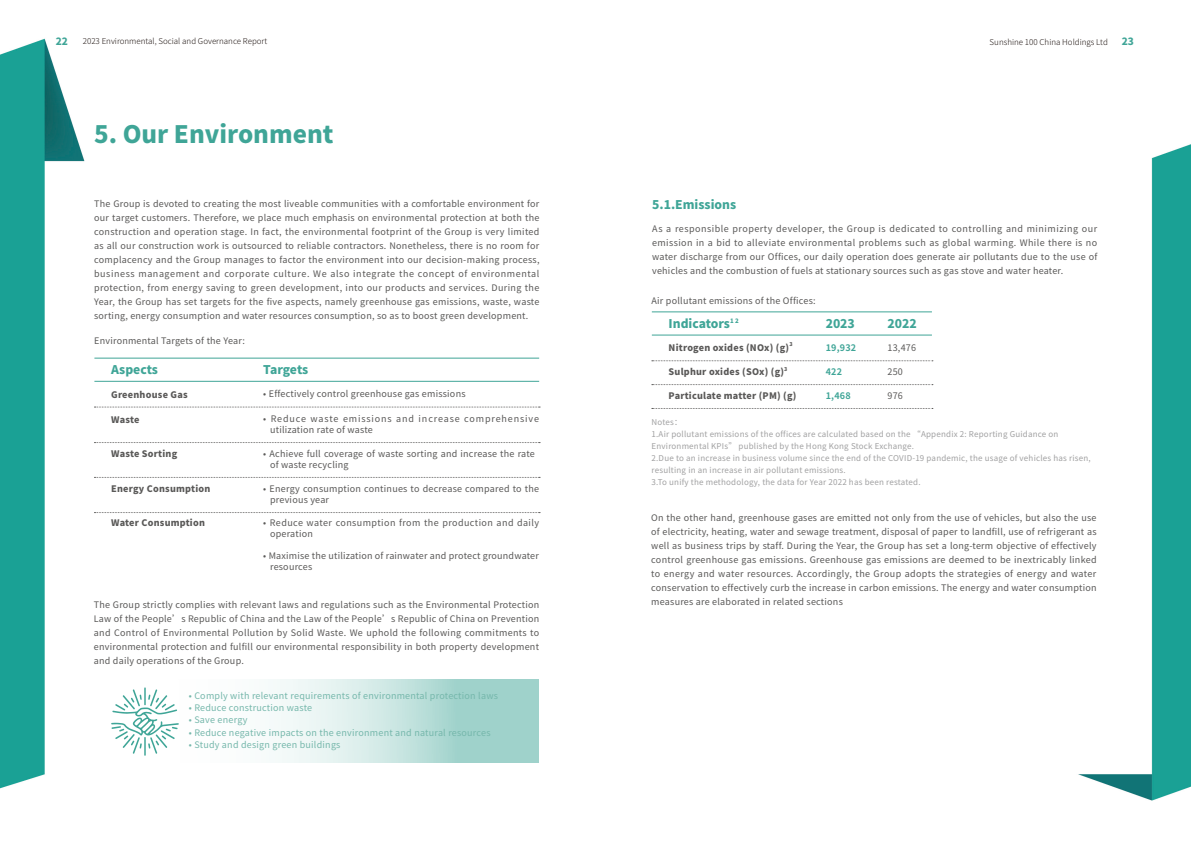
<style>
.page{position:relative;width:1191px;height:842px;background:#fff}
.page>*{position:absolute;margin:0;border:0;box-sizing:border-box;transform-origin:0 0}
.大标题{font:800 24px "Source Han Sans CN";color:#3fa597}
.小标题{font:800 12px "Source Han Sans CN";color:#3fa597}
.t1{font:800 10px "Source Han Sans CN";color:#3fa597}
.内文{font:9px/14px "Source Han Sans CN";letter-spacing:.025em;color:#595857;text-align:justify}
.内文-2{font:9px "Source Han Sans CN";letter-spacing:.025em;color:#75b7ab}
.内文-3{font:800 9px "Source Han Sans CN";letter-spacing:.025em;color:#595857}
.内文-4{font:9px/10.8px "Source Han Sans CN";letter-spacing:.095em;color:#595857}
.内文-5{font:9px/10.8px "Source Han Sans CN";letter-spacing:.05em;color:#595857}
.内文-6{font:700 9px "Source Han Sans CN";letter-spacing:.025em;color:#3fa597}
.表格注释{font:8px/12px "Source Han Sans CN";letter-spacing:.025em;color:#a0a0a1}
.t2{font:300 8px "Source Han Sans CN";color:#231916}
.内文-7{font:800 5.2px "Source Han Sans CN";color:#595857}
</style>
<div class="page">
<img style="left:0;top:38px;width:1191px;height:763px">
<hr style="left:94px;top:381px;width:445px;height:1px;background:#3fa597">
<hr style="left:94px;top:358px;width:445px;height:1px;background:#3fa597">
<svg style="left:94px;top:407px;width:446px;height:1px"></svg>
<svg style="left:94px;top:477px;width:446px;height:1px"></svg>
<svg style="left:94px;top:442px;width:446px;height:1px"></svg>
<svg style="left:94px;top:512px;width:446px;height:1px"></svg>
<svg style="left:94px;top:679px;width:445px;height:84px"></svg>
<svg style="left:111px;top:687px;width:68px;height:69px"></svg>
<hr style="left:652px;top:335px;width:280px;height:1px;background:#3fa597">
<hr style="left:652px;top:312px;width:280px;height:1px;background:#3fa597">
<svg style="left:652px;top:361px;width:281px;height:1px"></svg>
<svg style="left:652px;top:408px;width:281px;height:1px"></svg>
<svg style="left:652px;top:384px;width:281px;height:1px"></svg>
<p class="t1" style="left:56px;top:36px;width:14px">22</p>
<p class="t2" style="left:83px;top:36px;width:186px">2023 Environmental, Social and Governance Report</p>
<p class="t2" style="left:989px;top:37px;width:120px">Sunshine 100 China Holdings Ltd</p>
<p class="t1" style="left:1121px;top:36px;width:14px">23</p>
<p class="大标题" style="left:94px;top:121px;width:241px">5. Our Environment</p>
<p class="内文" style="left:94px;top:196px;width:447px">The Group is devoted to creating the most liveable communities with a comfortable environment for our target customers. Therefore, we place much emphasis on environmental protection at both the construction and operation stage. In fact, the environmental footprint of the Group is very limited as all our construction work is outsourced to reliable contractors. Nonetheless, there is no room for complacency and the Group manages to factor the environment into our decision-making process, business management and corporate culture. We also integrate the concept of environmental protection, from energy saving to green development, into our products and services. During the Year, the Group has set targets for the five aspects, namely greenhouse gas emissions, waste, waste sorting, energy consumption and water resources consumption, so as to boost green development.</p>
<p class="内文" style="left:94px;top:334px;width:152px">Environmental Targets of the Year:</p>
<p class="小标题" style="left:111px;top:363px;width:48px">Aspects</p>
<p class="小标题" style="left:263px;top:363px;width:46px">Targets</p>
<p class="内文-3" style="left:111px;top:389px;width:78px">Greenhouse Gas</p>
<p class="内文" style="left:263px;top:387px;width:204px">• Effectively control greenhouse gas emissions</p>
<p class="内文-3" style="left:111px;top:415px;width:30px">Waste</p>
<p class="内文-4" style="left:270px;top:414px;width:270px;text-indent:-7px">• Reduce waste emissions and increase comprehensive utilization rate of waste</p>
<p class="内文-3" style="left:111px;top:449px;width:68px">Waste Sorting</p>
<p class="内文" style="left:270px;top:448px;width:266px;line-height:10.8px;text-indent:-7px">• Achieve full coverage of waste sorting and increase the rate of waste recycling</p>
<p class="内文-3" style="left:111px;top:483px;width:101px">Energy Consumption</p>
<p class="内文-3" style="left:111px;top:518px;width:95px">Water Consumption</p>
<p class="内文" style="left:270px;top:483px;width:271px;line-height:10.8px;text-indent:-7px">• Energy consumption continues to decrease compared to the previous year</p>
<p class="内文-5" style="left:270px;top:518px;width:271px;text-indent:-7px">• Reduce water consumption from the production and daily operation</p>
<p class="内文" style="left:270px;top:551px;width:270px;line-height:10.8px;text-indent:-7px">• Maximise the utilization of rainwater and protect groundwater resources</p>
<p class="内文" style="left:94px;top:597px;width:447px">The Group strictly complies with relevant laws and regulations such as the Environmental Protection Law of the People’s Republic of China and the Law of the People’s Republic of China on Prevention and Control of Environmental Pollution by Solid Waste. We uphold the following commitments to environmental protection and fulfill our environmental responsibility in both property development and daily operations of the Group.</p>
<p class="内文-2" style="left:189px;top:690px;width:311px">• Comply with relevant requirements of environmental protection laws</p>
<p class="内文-2" style="left:189px;top:703px;width:125px">• Reduce construction waste</p>
<p class="内文-2" style="left:189px;top:715px;width:60px">• Save energy</p>
<p class="内文-2" style="left:189px;top:727px;width:303px">• Reduce negative impacts on the environment and natural resources</p>
<p class="内文-2" style="left:189px;top:740px;width:153px">• Study and design green buildings</p>
<p class="小标题" style="left:652px;top:198px;width:86px">5.1.Emissions</p>
<p class="内文" style="left:652px;top:222px;width:447px">As a responsible property developer, the Group is dedicated to controlling and minimizing our emission in a bid to alleviate environmental problems such as global warming. While there is no water discharge from our Offices, our daily operation does generate air pollutants due to the use of vehicles and the combustion of fuels at stationary sources such as gas stove and water heater.</p>
<p class="内文" style="left:651px;top:294px;width:165px">Air pollutant emissions of the Offices:</p>
<p class="小标题" style="left:668px;top:316px;width:72px">Indicators<sup>1</sup> <sup>2</sup></p>
<p class="小标题" style="left:825px;top:316px;width:31px">2023</p>
<p class="小标题" style="left:887px;top:316px;width:31px">2022</p>
<p class="内文-3" style="left:668px;top:342px;width:122px">Nitrogen oxides (NOx) (g)</p>
<p class="内文-7" style="left:789px;top:341px;width:5px">3</p>
<p class="内文-3" style="left:668px;top:391px;width:129px">Particulate matter (PM) (g)</p>
<p class="内文-3" style="left:668px;top:367px;width:117px">Sulphur oxides (SOx) (g)</p>
<p class="内文-7" style="left:784px;top:366px;width:5px">3</p>
<p class="内文-6" style="left:825px;top:342px;width:32px">19,932</p>
<p class="内文" style="left:887px;top:341px;width:30px">13,476</p>
<p class="内文-6" style="left:825px;top:391px;width:27px">1,468</p>
<p class="内文" style="left:887px;top:389px;width:17px">976</p>
<p class="内文-6" style="left:825px;top:367px;width:18px">422</p>
<p class="内文" style="left:887px;top:365px;width:17px">250</p>
<p class="表格注释" style="left:651px;top:416px;width:440px">Notes：<br>1.Air pollutant emissions of the offices are calculated based on the “Appendix 2: Reporting Guidance on Environmental KPIs” published by the Hong Kong Stock Exchange.<br>2.Due to an increase in business volume since the end of the COVID-19 pandemic, the usage of vehicles has risen, resulting in an increase in air pollutant emissions.<br>3.To unify the methodology, the data for Year 2022 has been restated.</p>
<p class="内文" style="left:651px;top:511px;width:447px">On the other hand, greenhouse gases are emitted not only from the use of vehicles, but also the use of electricity, heating, water and sewage treatment, disposal of paper to landfill, use of refrigerant as well as business trips by staff. During the Year, the Group has set a long-term objective of effectively control greenhouse gas emissions. Greenhouse gas emissions are deemed to be inextricably linked to energy and water resources. Accordingly, the Group adopts the strategies of energy and water conservation to effectively curb the increase in carbon emissions. The energy and water consumption measures are elaborated in related sections</p>
</div>
